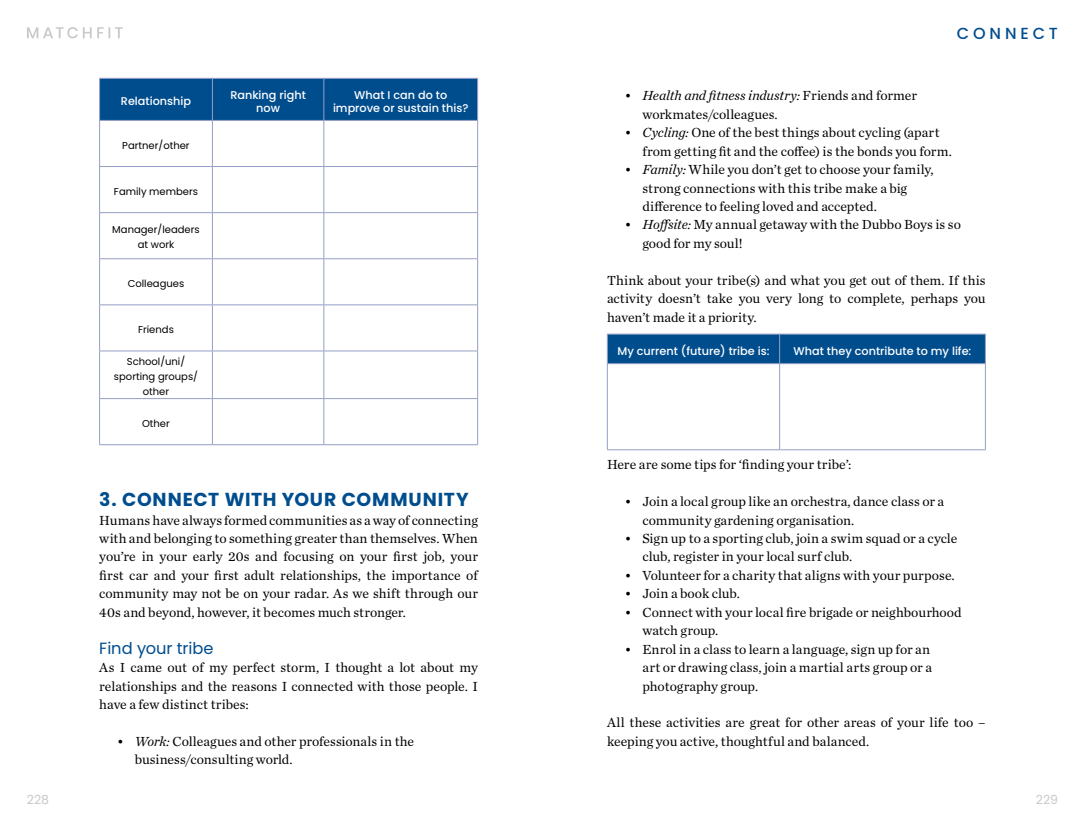
<style>
.page{position:relative;width:1085px;height:830px;background:#fff}
.page>*{position:absolute;margin:0;border:0;box-sizing:border-box;transform-origin:0 0}
._2_01_Body_HEADER{font:700 18.75px "Poppins";letter-spacing:.045em;color:#004d8e}
._2_02_Body_SUBHEADER{font:16.25px "Poppins";letter-spacing:-.005em;color:#004d8e}
.t1{font:500 16px "Poppins";letter-spacing:.24em;color:#004d8e}
._4_02_Body_FULL-OUT{font:13.75px/18.4px "Chronicle Text G1";color:#000}
.t2{font:12.5px "Poppins";letter-spacing:-.005em;color:#c7c8ca}
.Table_-_HEADER{font:500 11.25px/12.5px "Poppins";color:#fff;text-align:center}
._5_04_Table_TEXT{font:10px/15px "Poppins";color:#000;text-align:center}
.s1{font-style:italic}
</style>
<div class="page">
<svg style="left:27px;top:27px;width:96px;height:11px"></svg>
<div style="left:100px;top:79px;width:377px;height:41px;background:#004d8e"></div>
<hr style="left:212px;top:79px;width:1px;height:41px;background:#949fc4">
<hr style="left:323px;top:79px;width:1px;height:41px;background:#949fc4">
<hr style="left:212px;top:121px;width:1px;height:45px;background:#949fc4">
<hr style="left:323px;top:121px;width:1px;height:45px;background:#949fc4">
<hr style="left:99px;top:166px;width:113px;height:1px;background:#949fc4">
<hr style="left:212px;top:166px;width:112px;height:1px;background:#949fc4">
<hr style="left:212px;top:167px;width:1px;height:45px;background:#949fc4">
<hr style="left:324px;top:166px;width:154px;height:1px;background:#949fc4">
<hr style="left:323px;top:167px;width:1px;height:45px;background:#949fc4">
<hr style="left:99px;top:212px;width:113px;height:1px;background:#949fc4">
<hr style="left:212px;top:212px;width:112px;height:1px;background:#949fc4">
<hr style="left:212px;top:213px;width:1px;height:45px;background:#949fc4">
<hr style="left:324px;top:212px;width:154px;height:1px;background:#949fc4">
<hr style="left:323px;top:213px;width:1px;height:45px;background:#949fc4">
<hr style="left:99px;top:258px;width:113px;height:1px;background:#949fc4">
<hr style="left:212px;top:258px;width:112px;height:1px;background:#949fc4">
<hr style="left:212px;top:259px;width:1px;height:45px;background:#949fc4">
<hr style="left:324px;top:258px;width:154px;height:1px;background:#949fc4">
<hr style="left:323px;top:259px;width:1px;height:45px;background:#949fc4">
<hr style="left:99px;top:304px;width:113px;height:1px;background:#949fc4">
<hr style="left:212px;top:304px;width:112px;height:1px;background:#949fc4">
<hr style="left:212px;top:305px;width:1px;height:45px;background:#949fc4">
<hr style="left:324px;top:304px;width:154px;height:1px;background:#949fc4">
<hr style="left:323px;top:305px;width:1px;height:45px;background:#949fc4">
<hr style="left:99px;top:350px;width:113px;height:1px;background:#949fc4">
<hr style="left:212px;top:350px;width:112px;height:1px;background:#949fc4">
<hr style="left:212px;top:351px;width:1px;height:47px;background:#949fc4">
<hr style="left:324px;top:350px;width:154px;height:1px;background:#949fc4">
<hr style="left:323px;top:351px;width:1px;height:47px;background:#949fc4">
<hr style="left:99px;top:398px;width:113px;height:1px;background:#949fc4">
<hr style="left:212px;top:398px;width:112px;height:1px;background:#949fc4">
<hr style="left:212px;top:399px;width:1px;height:45px;background:#949fc4">
<hr style="left:324px;top:398px;width:154px;height:1px;background:#949fc4">
<hr style="left:323px;top:399px;width:1px;height:45px;background:#949fc4">
<hr style="left:99px;top:121px;width:1px;height:45px;background:#949fc4">
<hr style="left:477px;top:121px;width:1px;height:45px;background:#949fc4">
<hr style="left:99px;top:167px;width:1px;height:45px;background:#949fc4">
<hr style="left:477px;top:167px;width:1px;height:45px;background:#949fc4">
<hr style="left:99px;top:213px;width:1px;height:45px;background:#949fc4">
<hr style="left:477px;top:213px;width:1px;height:45px;background:#949fc4">
<hr style="left:99px;top:259px;width:1px;height:45px;background:#949fc4">
<hr style="left:477px;top:259px;width:1px;height:45px;background:#949fc4">
<hr style="left:99px;top:305px;width:1px;height:45px;background:#949fc4">
<hr style="left:477px;top:305px;width:1px;height:45px;background:#949fc4">
<hr style="left:99px;top:351px;width:1px;height:47px;background:#949fc4">
<hr style="left:477px;top:351px;width:1px;height:47px;background:#949fc4">
<hr style="left:99px;top:399px;width:1px;height:45px;background:#949fc4">
<hr style="left:477px;top:399px;width:1px;height:45px;background:#949fc4">
<hr style="left:99px;top:444px;width:113px;height:1px;background:#949fc4">
<hr style="left:212px;top:444px;width:112px;height:1px;background:#949fc4">
<hr style="left:324px;top:444px;width:154px;height:1px;background:#949fc4">
<hr style="left:99px;top:78px;width:113px;height:1px;background:#949fc4">
<hr style="left:99px;top:79px;width:1px;height:41px;background:#949fc4">
<hr style="left:212px;top:78px;width:112px;height:1px;background:#949fc4">
<hr style="left:324px;top:78px;width:154px;height:1px;background:#949fc4">
<hr style="left:477px;top:79px;width:1px;height:41px;background:#949fc4">
<hr style="left:99px;top:120px;width:113px;height:1px;background:#949fc4">
<hr style="left:212px;top:120px;width:112px;height:1px;background:#949fc4">
<hr style="left:324px;top:120px;width:154px;height:1px;background:#949fc4">
<hr style="left:779px;top:364px;width:1px;height:85px;background:#949fc4">
<hr style="left:607px;top:364px;width:1px;height:85px;background:#949fc4">
<hr style="left:984px;top:364px;width:1px;height:85px;background:#949fc4">
<hr style="left:607px;top:449px;width:172px;height:1px;background:#949fc4">
<hr style="left:779px;top:449px;width:206px;height:1px;background:#949fc4">
<hr style="left:607px;top:333px;width:172px;height:1px;background:#949fc4">
<hr style="left:779px;top:333px;width:206px;height:1px;background:#949fc4">
<div style="left:607px;top:334px;width:378px;height:29px;background:#004d8e"></div>
<hr style="left:607px;top:363px;width:172px;height:1px;background:#949fc4">
<hr style="left:779px;top:363px;width:206px;height:1px;background:#949fc4">
<p class="Table_-_HEADER" style="left:121px;top:95px;width:72px">Relationship</p>
<p class="Table_-_HEADER" style="left:230px;top:89px;width:77px">Ranking right now</p>
<p class="Table_-_HEADER" style="left:333px;top:89px;width:137px">What I can do to improve or sustain this?</p>
<p class="_5_04_Table_TEXT" style="left:122px;top:138px;width:69px">Partner/other</p>
<p class="_5_04_Table_TEXT" style="left:114px;top:184px;width:86px">Family members</p>
<p class="_5_04_Table_TEXT" style="left:112px;top:222px;width:89px">Manager/leaders at work</p>
<p class="_5_04_Table_TEXT" style="left:128px;top:276px;width:58px">Colleagues</p>
<p class="_5_04_Table_TEXT" style="left:138px;top:322px;width:37px">Friends</p>
<p class="_5_04_Table_TEXT" style="left:114px;top:354px;width:86px">School/uni/ sporting groups/ other</p>
<p class="_5_04_Table_TEXT" style="left:142px;top:416px;width:29px">Other</p>
<p class="_2_01_Body_HEADER" style="left:99px;top:488px;width:371px">3. CONNECT WITH YOUR COMMUNITY</p>
<p class="_4_02_Body_FULL-OUT" style="left:99px;top:510px;width:380px;text-align:justify">Humans have always formed communities as a way of connecting with and belonging to something greater than themselves. When you’re in your early 20s and focusing on your first job, your first car and your first adult relationships, the importance of community may not be on your radar. As we shift through our 40s and beyond, however, it becomes much stronger.</p>
<p class="_2_02_Body_SUBHEADER" style="left:99px;top:638px;width:116px">Find your tribe</p>
<p class="_4_02_Body_FULL-OUT" style="left:99px;top:657px;width:380px;text-align:justify">As I came out of my perfect storm, I thought a lot about my relationships and the reasons I connected with those people. I have a few distinct tribes:</p>
<p class="_4_02_Body_FULL-OUT" style="left:135px;top:731px;width:281px;text-indent:-18px">• <span class="s1">Work:</span> Colleagues and other professionals in the business/consulting world.</p>
<p class="t1" style="left:956px;top:24px;width:103px">CONNECT</p>
<p class="_4_02_Body_FULL-OUT" style="left:642px;top:86px;width:276px;text-indent:-18px">• <span class="s1">Health and fitness industry:</span> Friends and former workmates/colleagues.</p>
<p class="_4_02_Body_FULL-OUT" style="left:642px;top:123px;width:311px;text-indent:-18px">• <span class="s1">Cycling:</span> One of the best things about cycling (apart from getting fit and the coffee) is the bonds you form.</p>
<p class="_4_02_Body_FULL-OUT" style="left:642px;top:159px;width:293px;text-indent:-18px">• <span class="s1">Family:</span> While you don’t get to choose your family, strong connections with this tribe make a big difference to feeling loved and accepted.</p>
<p class="_4_02_Body_FULL-OUT" style="left:642px;top:215px;width:320px;text-indent:-18px">• <span class="s1">Hoffsite:</span> My annual getaway with the Dubbo Boys is so good for my soul!</p>
<p class="_4_02_Body_FULL-OUT" style="left:607px;top:270px;width:380px;text-align:justify">Think about your tribe(s) and what you get out of them. If this activity doesn’t take you very long to complete, perhaps you haven’t made it a priority.</p>
<p class="Table_-_HEADER" style="left:617px;top:344px;width:153px">My current (future) tribe is:</p>
<p class="Table_-_HEADER" style="left:793px;top:344px;width:179px">What they contribute to my life:</p>
<p class="_4_02_Body_FULL-OUT" style="left:607px;top:454px;width:246px">Here are some tips for ‘finding your tribe’:</p>
<p class="_4_02_Body_FULL-OUT" style="left:642px;top:491px;width:303px;text-indent:-18px">• Join a local group like an orchestra, dance class or a community gardening organisation.</p>
<p class="_4_02_Body_FULL-OUT" style="left:642px;top:528px;width:316px;text-indent:-18px">• Sign up to a sporting club, join a swim squad or a cycle club, register in your local surf club.</p>
<p class="_4_02_Body_FULL-OUT" style="left:624px;top:565px;width:331px">• Volunteer for a charity that aligns with your purpose.</p>
<p class="_4_02_Body_FULL-OUT" style="left:624px;top:583px;width:117px">• Join a book club.</p>
<p class="_4_02_Body_FULL-OUT" style="left:642px;top:602px;width:321px;text-indent:-18px">• Connect with your local fire brigade or neighbourhood watch group.</p>
<p class="_4_02_Body_FULL-OUT" style="left:642px;top:638px;width:291px;text-indent:-18px">• Enrol in a class to learn a language, sign up for an art or drawing class, join a martial arts group or a photography group.</p>
<p class="_4_02_Body_FULL-OUT" style="left:607px;top:712px;width:380px">All these activities are great for other areas of your life too – keeping you active, thoughtful and balanced.</p>
<p class="t2" style="left:27px;top:792px;width:24px">228</p>
<p class="t2" style="left:1035px;top:792px;width:24px">229</p>
</div>
